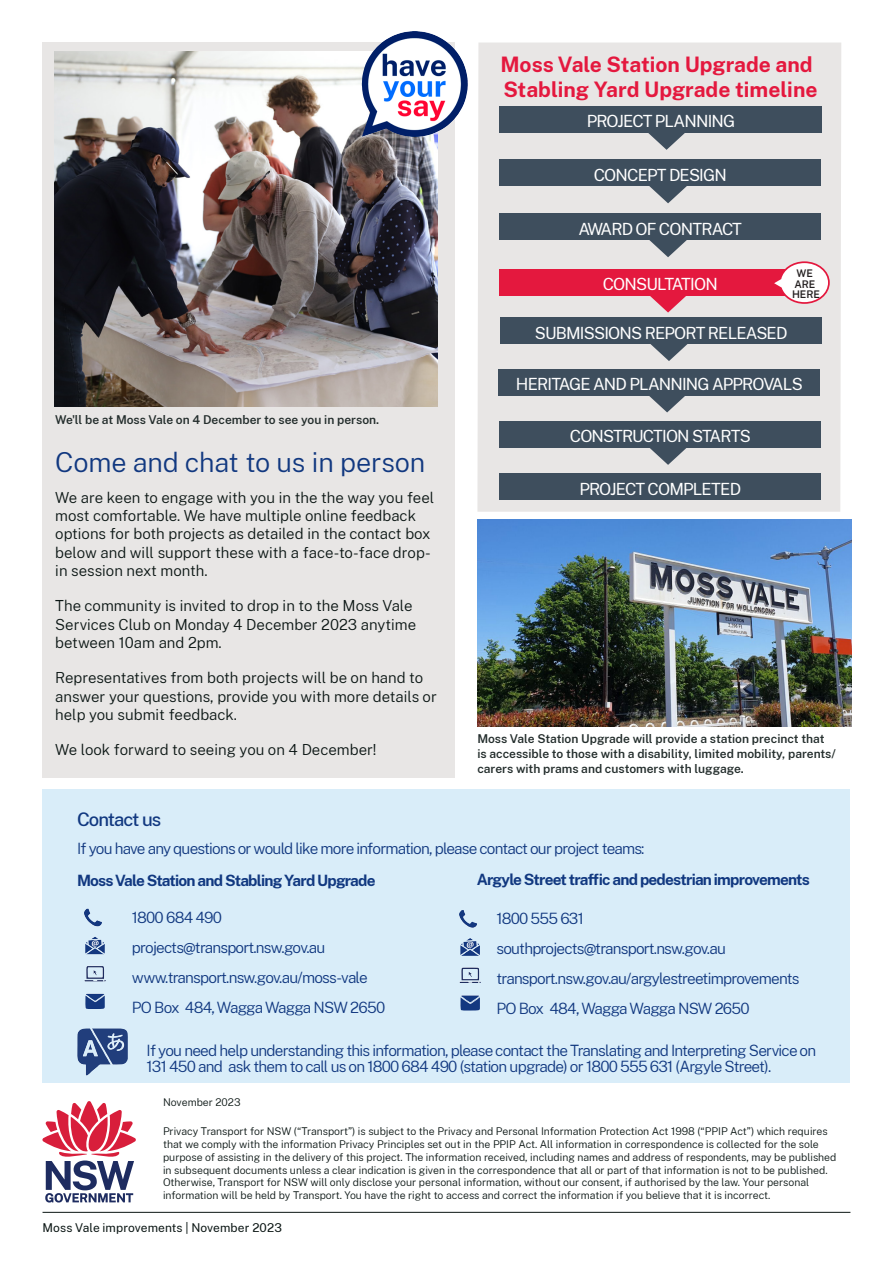
<style>
.page{position:relative;width:893px;height:1263px;background:#fff}
.page>*{position:absolute;margin:0;border:0;box-sizing:border-box;transform-origin:0 0}
.Heading_2__H2{font:300 27px "Public Sans NSW";letter-spacing:-.005em;color:#113880}
.Heading_3{font:700 21px/25.2px "Public Sans NSW";color:#e4183e}
.Heading_3-2{font:500 18.45px "Public Sans NSW";letter-spacing:-.05em;color:#113880}
.Heading_3-3{font:16.5px "Public Sans NSW";letter-spacing:-.05em;color:#fff}
.Heading_3-4{font:300 15.3px/15.3px "Public Sans NSW";letter-spacing:-.05em;color:#113880}
.Heading_3-5{font:700 15.3px "Public Sans NSW";letter-spacing:-.05em;color:#113880}
.Body_copy{font:300 15px/18.3px "Public Sans NSW";color:#0b1614}
.t1{font:600 12px/15px "Public Sans NSW";color:#232d2c}
.t2{font:12px "Public Sans NSW";letter-spacing:.01em;color:#0b1614}
.Body{font:300 10.5px/12.8px "Public Sans NSW";color:#0b1614}
.t3{font:600 10.35px "Public Sans NSW";color:#231f20}
</style>
<div class="page">
<div style="left:43px;top:789px;width:807px;height:293px;background:#d9edf9"></div>
<div style="left:477px;top:43px;width:364px;height:469px;background:#e8e6e5"></div>
<div style="left:500px;top:106px;width:322px;height:27px;background:#3e4e5d"></div>
<div style="left:500px;top:159px;width:321px;height:27px;background:#3e4e5d"></div>
<svg style="left:647px;top:133px;width:39px;height:17px"></svg>
<svg style="left:649px;top:186px;width:38px;height:17px"></svg>
<div style="left:500px;top:213px;width:321px;height:27px;background:#3e4e5d"></div>
<svg style="left:649px;top:240px;width:38px;height:17px"></svg>
<div style="left:500px;top:269px;width:321px;height:27px;background:#e4183e"></div>
<svg style="left:649px;top:296px;width:38px;height:17px"></svg>
<div style="left:501px;top:317px;width:321px;height:27px;background:#3e4e5d"></div>
<svg style="left:650px;top:344px;width:38px;height:17px"></svg>
<div style="left:500px;top:421px;width:321px;height:27px;background:#3e4e5d"></div>
<svg style="left:649px;top:448px;width:38px;height:17px"></svg>
<div style="left:500px;top:473px;width:321px;height:27px;background:#3e4e5d"></div>
<svg style="left:769px;top:260px;width:62px;height:45px"></svg>
<svg style="left:42px;top:1101px;width:94px;height:101px"></svg>
<img style="left:477px;top:520px;width:374px;height:206px">
<div style="left:43px;top:43px;width:412px;height:735px;background:#e8e6e5"></div>
<img style="left:54px;top:51px;width:384px;height:356px">
<img style="left:362px;top:31px;width:106px;height:106px">
<img style="left:84px;top:908px;width:22px;height:101px">
<img style="left:459px;top:910px;width:22px;height:101px">
<img style="left:77px;top:1028px;width:51px;height:48px">
<div style="left:499px;top:369px;width:321px;height:26px;background:#3e4e5d"></div>
<svg style="left:648px;top:395px;width:38px;height:17px"></svg>
<hr style="left:43px;top:1212px;width:807px;height:1px;background:#0b1614">
<h1 class="Heading_3" style="left:501px;top:50px;width:318px">Moss Vale Station Upgrade and<br>Stabling Yard Upgrade timeline</h1>
<h1 class="Heading_3-3" style="left:587px;top:109px;width:150px">PROJECT PLANNING</h1>
<h1 class="Heading_3-3" style="left:594px;top:163px;width:135px">CONCEPT DESIGN</h1>
<h1 class="Heading_3-3" style="left:578px;top:217px;width:165px">AWARD OF CONTRACT</h1>
<p class="t3" style="left:797px;top:266px;width:18px">WE</p>
<p class="t3" style="left:794px;top:276px;width:23px">ARE</p>
<p class="t3" style="left:792px;top:286px;width:30px">HERE</p>
<h1 class="Heading_3-3" style="left:603px;top:272px;width:117px">CONSULTATION</h1>
<h1 class="Heading_3-3" style="left:535px;top:320px;width:254px">SUBMISSIONS REPORT RELEASED</h1>
<p class="t1" style="left:55px;top:411px;width:325px">We'll be at Moss Vale on 4 December to see you in person.</p>
<h2 class="Heading_2__H2" style="left:55px;top:442px;width:371px">Come and chat to us in person</h2>
<p class="Body_copy" style="left:55px;top:487px;width:380px">We are keen to engage with you in the the way you feel most comfortable. We have multiple online feedback options for both projects as detailed in the contact box below and will support these with a face-to-face drop&shy;in session next month.</p>
<p class="Body_copy" style="left:55px;top:596px;width:362px">The community is invited to drop in to the Moss Vale<br>Services Club on Monday 4 December 2023 anytime between 10am and 2pm.</p>
<p class="Body_copy" style="left:55px;top:668px;width:383px">Representatives from both projects will be on hand to answer your questions, provide you with more details or help you submit feedback.</p>
<p class="Body_copy" style="left:55px;top:739px;width:323px">We look forward to seeing you on 4 December!</p>
<h1 class="Heading_3-3" style="left:516px;top:372px;width:288px">HERITAGE AND PLANNING APPROVALS</h1>
<h1 class="Heading_3-3" style="left:570px;top:424px;width:182px">CONSTRUCTION STARTS</h1>
<h1 class="Heading_3-3" style="left:579px;top:477px;width:163px">PROJECT COMPLETED</h1>
<p class="t1" style="left:477px;top:730px;width:360px">Moss Vale Station Upgrade will provide a station precinct that is accessible to those with a disability, limited mobility, parents/ carers with prams and customers with luggage.</p>
<h1 class="Heading_3-2" style="left:77px;top:805px;width:86px">Contact us</h1>
<h1 class="Heading_3-4" style="left:77px;top:840px;width:569px">If you have any questions or would like more information, please contact our project teams:</h1>
<h1 class="Heading_3-5" style="left:77px;top:868px;width:300px">Moss Vale Station and Stabling Yard Upgrade</h1>
<h1 class="Heading_3-5" style="left:477px;top:868px;width:335px">Argyle Street traffic and pedestrian improvements</h1>
<h1 class="Heading_3-4" style="left:496px;top:910px;width:89px">1800 555 631</h1>
<h1 class="Heading_3-4" style="left:496px;top:940px;width:231px">southprojects@transport.nsw.gov.au</h1>
<h1 class="Heading_3-4" style="left:496px;top:970px;width:305px">transport.nsw.gov.au/argylestreetimprovements</h1>
<h1 class="Heading_3-4" style="left:496px;top:1000px;width:255px">PO Box 484, Wagga Wagga NSW 2650</h1>
<h1 class="Heading_3-4" style="left:132px;top:909px;width:92px">1800 684 490</h1>
<h1 class="Heading_3-4" style="left:132px;top:939px;width:195px">projects@transport.nsw.gov.au</h1>
<h1 class="Heading_3-4" style="left:132px;top:969px;width:237px">www.transport.nsw.gov.au/moss-vale</h1>
<h1 class="Heading_3-4" style="left:132px;top:999px;width:255px">PO Box 484, Wagga Wagga NSW 2650</h1>
<h1 class="Heading_3-4" style="left:147px;top:1042px;width:671px">If you need help understanding this information, please contact the Translating and Interpreting Service on<br>131 450 and ask them to call us on 1800 684 490 (station upgrade) or 1800 555 631 (Argyle Street).</h1>
<p class="Body" style="left:163px;top:1095px;width:79px">November 2023</p>
<p class="Body" style="left:163px;top:1124px;width:675px">Privacy Transport for NSW (“Transport”) is subject to the Privacy and Personal Information Protection Act 1998 (“PPIP Act”) which requires that we comply with the information Privacy Principles set out in the PPIP Act. All information in correspondence is collected for the sole purpose of assisting in the delivery of this project. The information received, including names and address of respondents, may be published in subsequent documents unless a clear indication is given in the correspondence that all or part of that information is not to be published.<br>Otherwise, Transport for NSW will only disclose your personal information, without our consent, if authorised by the law. Your personal information will be held by Transport. You have the right to access and correct the information if you believe that it is incorrect.</p>
<p class="t2" style="left:43px;top:1219px;width:241px">Moss Vale improvements | November 2023</p>
</div>
